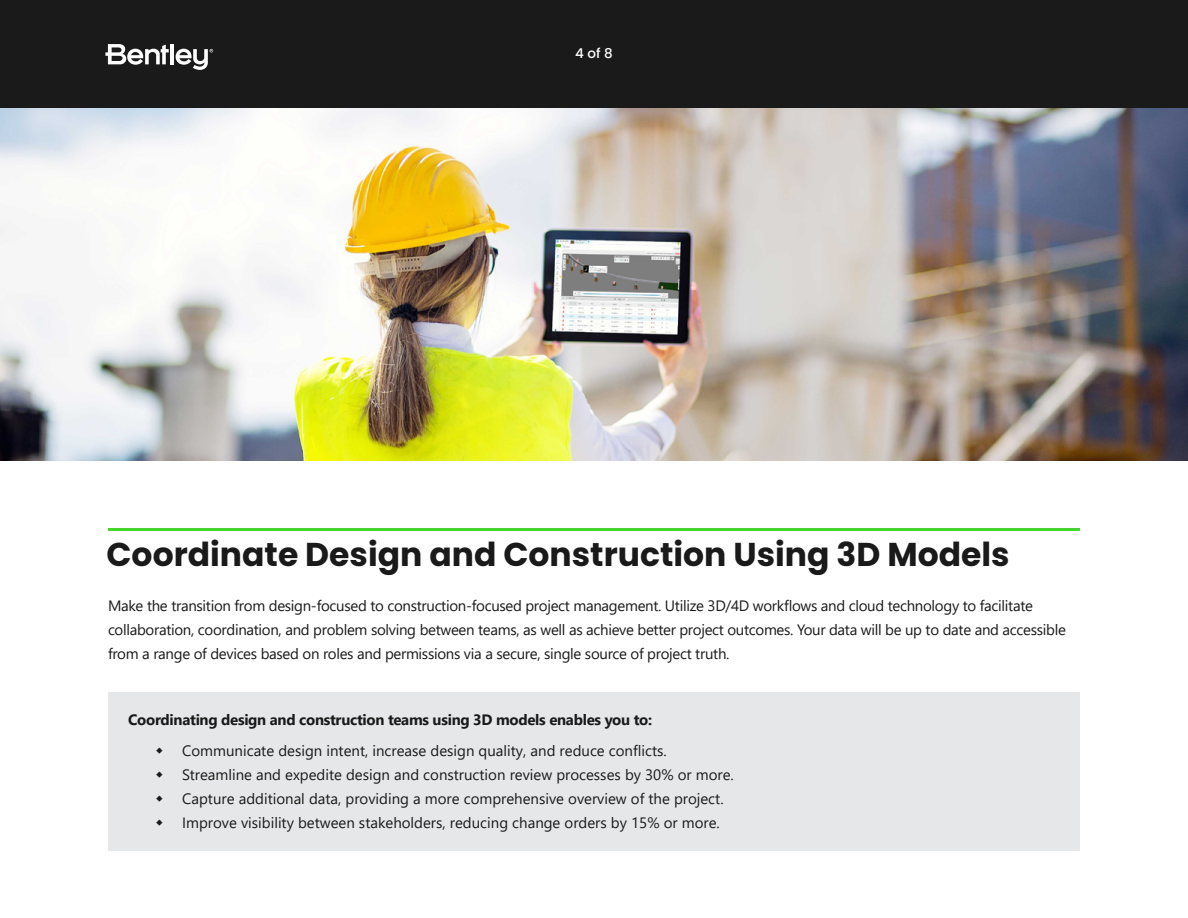
<style>
.page{position:relative;width:1188px;height:918px;background:#fff}
.page>*{position:absolute;margin:0;border:0;box-sizing:border-box;transform-origin:0 0}
.t1{font:700 33px "Poppins";color:#1a1a1a}
.t2{font:15px/24px "Segoe UI";letter-spacing:-.02em;color:#1a1a1a}
.t3{font:15px/24px "Segoe UI";color:#1a1a1a}
.t4{font:700 15px "Segoe UI";letter-spacing:-.02em;color:#1a1a1a}
.t5{font:500 13.5px "Poppins";color:#fff}
</style>
<div class="page">
<div style="left:0;top:0;width:1188px;height:108px;background:#1a1a1a"></div>
<svg style="left:105px;top:44px;width:64px;height:21px"></svg>
<hr style="left:170px;top:44px;width:4px;height:20px;background:#fff">
<svg style="left:176px;top:49px;width:37px;height:21px"></svg>
<div style="left:108px;top:693px;width:972px;height:158px;background:#e6e7e8"></div>
<img style="left:0;top:108px;width:1188px;height:352px">
<hr style="left:108px;top:528px;width:972px;height:3px;background:#44d62c">
<p class="t5" style="left:575px;top:46px;width:39px">4 of 8</p>
<h1 class="t1" style="left:106px;top:535px;width:905px">Coordinate Design and Construction Using 3D Models</h1>
<p class="t2" style="left:108px;top:592px;width:959px">Make the transition from design-focused to construction-focused project management. Utilize 3D/4D workflows and cloud technology to facilitate collaboration, coordination, and problem solving between teams, as well as achieve better project outcomes. Your data will be up to date and accessible from a range of devices based on roles and permissions via a secure, single source of project truth.</p>
<p class="t4" style="left:128px;top:706px;width:525px">Coordinating design and construction teams using 3D models enables you to:</p>
<p class="t3" style="left:182px;top:738px;width:553px">Communicate design intent, increase design quality, and reduce conflicts.<br>Streamline and expedite design and construction review processes by 30% or more.<br>Capture additional data, providing a more comprehensive overview of the project.<br>Improve visibility between stakeholders, reducing change orders by 15% or more.</p>
</div>
